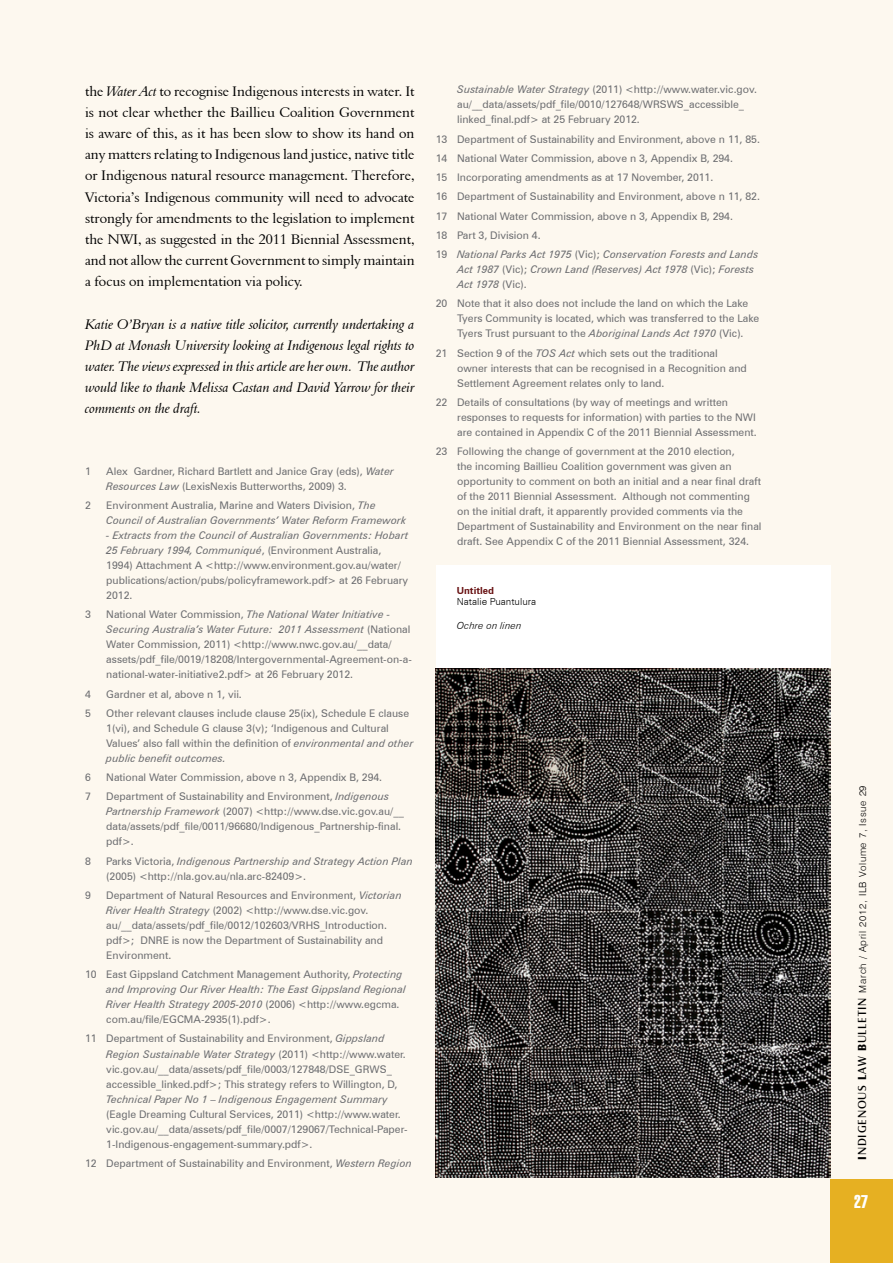
<style>
.page{position:relative;width:893px;height:1263px;background:#fdf8ef}
.page>*{position:absolute;margin:0;border:0;box-sizing:border-box;transform-origin:0 0}
.t1{font:18px "Swiss 911 BT Extra Compressed";color:#fff}
.t2{font:14.25px/21.1px "Aldine 401 BT Roman A";color:#000;text-align:justify}
.t3{font:14.25px/21.1px "Aldine 401 BT Italic A";color:#000;text-align:justify}
.t4{font:10.5px/15px "Zurich BT";color:#6d6e71}
.t5{font:italic 10.5px/15px "Zurich BT";color:#6d6e71}
.t6{font:300 9.75px "Swiss 721 BT";letter-spacing:.075em;color:#000}
.t7{font:300 9.75px "Zurich BT";color:#000}
.t8{font:italic 300 9.75px "Zurich BT";color:#000}
.t9{font:700 9.75px "Zurich BT";color:#671011}
.s1{font-family:"Aldine 401 BT Italic A"}
.s2{font-style:italic}
.s3{font-style:normal}
.s4{font-family:"Castle T";font-weight:700;font-size:12px}
.s5{font-family:"Castle T";font-weight:400;font-size:12px}
</style>
<div class="page">
<div style="left:830px;top:1179px;width:63px;height:84px;background:#e6b022"></div>
<div style="left:436px;top:566px;width:395px;height:612px;background:#fff"></div>
<img style="left:436px;top:668px;width:395px;height:510px">
<p class="t2" style="left:85px;top:80px;width:331px">the <span class="s1">Water Act</span> to recognise Indigenous interests in water. It is not clear whether the Baillieu Coalition Government is aware of this, as it has been slow to show its hand on any matters relating to Indigenous land justice, native title or Indigenous natural resource management. Therefore, Victoria’s Indigenous community will need to advocate strongly for amendments to the legislation to implement the NWI, as suggested in the 2011 Biennial Assessment, and not allow the current Government to simply maintain a focus on implementation via policy.</p>
<p class="t3" style="left:85px;top:313px;width:331px">Katie O’Bryan is a native title solicitor, currently undertaking a PhD at Monash University looking at Indigenous legal rights to water. The views expressed in this article are her own. The author would like to thank Melissa Castan and David Yarrow for their comments on the draft.</p>
<p class="t4" style="left:85px;top:463px;width:7px">1</p>
<p class="t4" style="left:106px;top:463px;width:289px">Alex Gardner, Richard Bartlett and Janice Gray (eds), <span class="s2">Water<br>Resources Law</span> (LexisNexis Butterworths, 2009) 3.</p>
<p class="t4" style="left:85px;top:498px;width:7px">2</p>
<p class="t5" style="left:106px;top:498px;width:302px"><span class="s3">Environment Australia, Marine and Waters Division,</span> The<br>Council of Australian Governments’ Water Reform Framework</p>
<p class="t4" style="left:106px;top:528px;width:304px"><span class="s2">- Extracts from the Council of Australian Governments: Hobart 25 February 1994, Communiqué</span>, (Environment Australia, 1994) Attachment A &lt;http://www.environment.gov.au/water/ publications/action/pubs/policyframework.pdf&gt; at 26 February 2012.</p>
<p class="t4" style="left:85px;top:607px;width:7px">3</p>
<p class="t4" style="left:106px;top:607px;width:307px">National Water Commission, <span class="s2">The National Water Initiative - Securing Australia’s Water Future: 2011 Assessment</span> (National Water Commission, 2011) &lt;http://www.nwc.gov.au/__data/ assets/pdf_file/0019/18208/Intergovernmental-Agreement-on-a&shy;national-water-initiative2.pdf&gt; at 26 February 2012.</p>
<p class="t4" style="left:85px;top:686px;width:7px">4</p>
<p class="t4" style="left:106px;top:686px;width:137px">Gardner et al, above n 1, vii.</p>
<p class="t4" style="left:85px;top:705px;width:7px">5</p>
<p class="t4" style="left:106px;top:705px;width:309px">Other relevant clauses include clause 25(ix), Schedule E clause 1(vi), and Schedule G clause 3(v); ‘Indigenous and Cultural Values’ also fall within the definition of <span class="s2">environmental and other public benefit outcomes.</span></p>
<p class="t4" style="left:85px;top:770px;width:7px">6</p>
<p class="t4" style="left:106px;top:770px;width:277px">National Water Commission, above n 3, Appendix B, 294.</p>
<p class="t4" style="left:85px;top:789px;width:7px">7</p>
<p class="t4" style="left:106px;top:789px;width:299px">Department of Sustainability and Environment, <span class="s2">Indigenous Partnership Framework</span> (2007) &lt;http://www.dse.vic.gov.au/__ data/assets/pdf_file/0011/96680/Indigenous_Partnership-final. pdf&gt;.</p>
<p class="t4" style="left:85px;top:853px;width:7px">8</p>
<p class="t4" style="left:106px;top:853px;width:308px">Parks Victoria, <span class="s2">Indigenous Partnership and Strategy Action Plan </span>(2005) &lt;http://nla.gov.au/nla.arc-82409&gt;.</p>
<p class="t4" style="left:85px;top:887px;width:7px">9</p>
<p class="t4" style="left:106px;top:887px;width:297px">Department of Natural Resources and Environment, <span class="s2">Victorian River Health Strategy</span> (2002) &lt;http://www.dse.vic.gov. au/__data/assets/pdf_file/0012/102603/VRHS_Introduction. pdf&gt;; DNRE is now the Department of Sustainability and Environment.</p>
<p class="t4" style="left:106px;top:967px;width:301px;text-indent:-21px">10 East Gippsland Catchment Management Authority, <span class="s2">Protecting and Improving Our River Health: The East Gippsland Regional River Health Strategy 2005-2010</span> (2006) &lt;http://www.egcma. com.au/file/EGCMA-2935(1).pdf&gt;.</p>
<p class="t4" style="left:106px;top:1031px;width:301px;text-indent:-21px">11 Department of Sustainability and Environment, <span class="s2">Gippsland Region Sustainable Water Strategy</span> (2011) &lt;http://www.water. vic.gov.au/__data/assets/pdf_file/0003/127848/DSE_GRWS_ accessible_linked.pdf&gt;; This strategy refers to Willington, D,</p>
<p class="t5" style="left:106px;top:1091px;width:283px">Technical Paper No 1 – Indigenous Engagement Summary</p>
<p class="t4" style="left:106px;top:1106px;width:303px">(Eagle Dreaming Cultural Services, 2011) &lt;http://www.water. vic.gov.au/__data/assets/pdf_file/0007/129067/Technical-Paper-<br>1-Indigenous-engagement-summary.pdf&gt;.</p>
<p class="t4" style="left:85px;top:1155px;width:328px">12 Department of Sustainability and Environment, <span class="s2">Western Region</span></p>
<p class="t4" style="left:457px;top:82px;width:301px"><span class="s2">Sustainable Water Strategy</span> (2011) &lt;http://www.water.vic.gov. au/__data/assets/pdf_file/0010/127648/WRSWS_accessible_ linked_final.pdf&gt; at 25 February 2012.</p>
<p class="t4" style="left:436px;top:129px;width:326px;line-height:19.2px">13 Department of Sustainability and Environment, above n 11, 85.<br>14 National Water Commission, above n 3, Appendix B, 294.<br>15 Incorporating amendments as at 17 November, 2011.<br>16 Department of Sustainability and Environment, above n 11, 82.<br>17 National Water Commission, above n 3, Appendix B, 294.<br>18 Part 3, Division 4.<br>19 <span class="s2">National Parks Act 1975</span> (Vic); <span class="s2">Conservation Forests and Lands</span></p>
<p class="t5" style="left:457px;top:262px;width:299px">Act 1987 <span class="s3">(Vic);</span> Crown Land (Reserves) Act 1978 <span class="s3">(Vic);</span> Forests<br>Act 1978 <span class="s3">(Vic).</span></p>
<p class="t4" style="left:457px;top:296px;width:304px;text-indent:-21px">20 Note that it also does not include the land on which the Lake<br>Tyers Community is located, which was transferred to the Lake<br>Tyers Trust pursuant to the <span class="s2">Aboriginal Lands Act 1970</span> (Vic).</p>
<p class="t4" style="left:457px;top:345px;width:291px;text-indent:-21px">21 Section 9 of the <span class="s2">TOS Act</span> which sets out the traditional owner interests that can be recognised in a Recognition and<br>Settlement Agreement relates only to land.</p>
<p class="t4" style="left:457px;top:395px;width:301px;text-indent:-21px">22 Details of consultations (by way of meetings and written responses to requests for information) with parties to the NWI are contained in Appendix C of the 2011 Biennial Assessment.</p>
<p class="t4" style="left:457px;top:444px;width:306px;text-indent:-21px">23 Following the change of government at the 2010 election,<br>the incoming Baillieu Coalition government was given an opportunity to comment on both an initial and a near final draft of the 2011 Biennial Assessment. Although not commenting on the initial draft, it apparently provided comments via the Department of Sustainability and Environment on the near final draft. See Appendix C of the 2011 Biennial Assessment, 324.</p>
<p class="t9" style="left:457px;top:584px;width:39px">Untitled</p>
<p class="t7" style="left:457px;top:596px;width:81px">Natalie Puantulura</p>
<p class="t8" style="left:457px;top:619px;width:66px">Ochre on linen</p>
<p class="t6" style="left:857px;top:1160px;width:376px;rotate:-90deg"><span class="s4">I</span><span class="s5">NDIGENOUS</span> <span class="s4">L</span><span class="s5">AW</span> <span class="s4">B</span><span class="s5">ULLETIN</span> March / April 2012, ILB Volume 7, Issue 29</p>
<h1 class="t1" style="left:854px;top:1192px;width:15px">27</h1>
</div>
